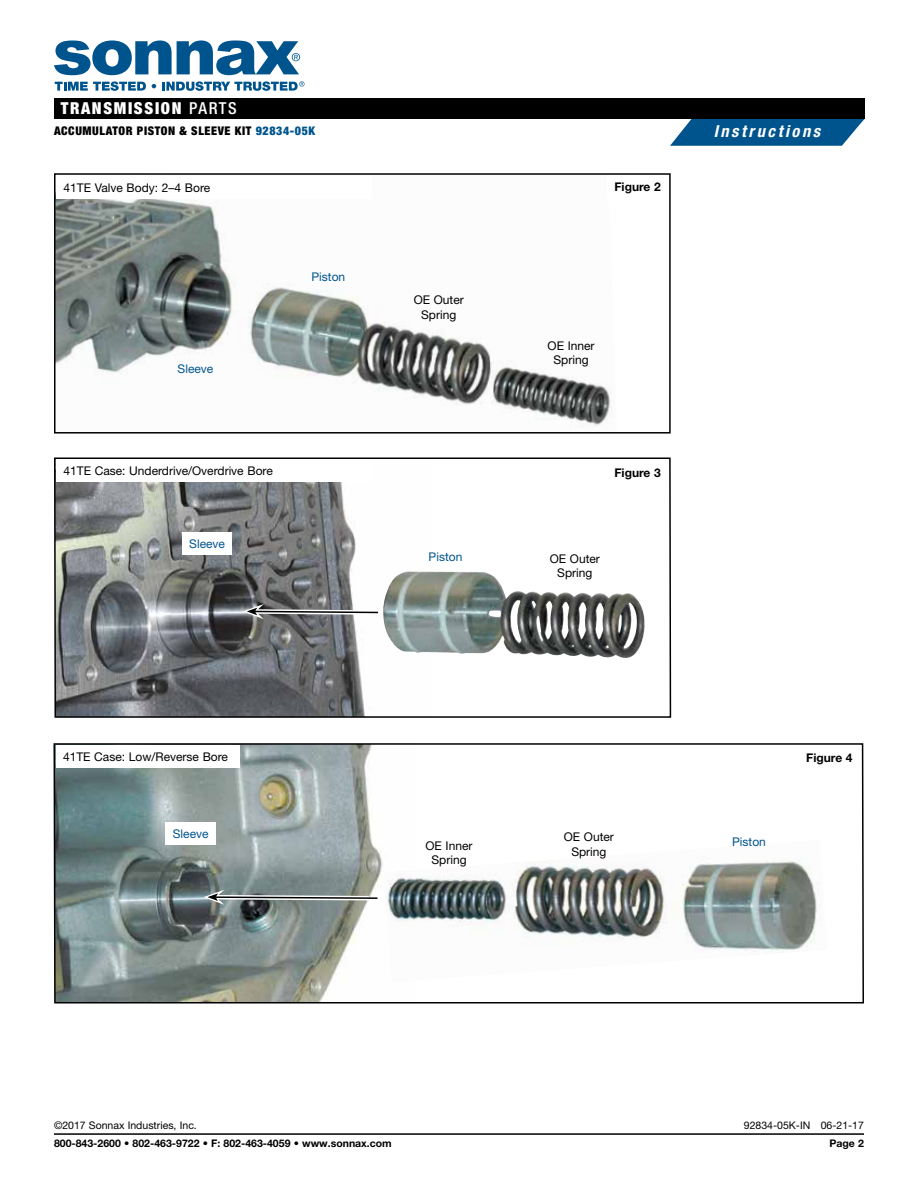
<style>
.page{position:relative;width:918px;height:1188px;background:#fff}
.page>*{position:absolute;margin:0;border:0;box-sizing:border-box;transform-origin:0 0}
.t1{font:900 condensed 16.5px "Helvetica Neue LT Std";letter-spacing:.1em;color:#fff}
.t2{font:italic 700 condensed 16.5px "Helvetica Neue LT Std";letter-spacing:.155em;color:#fff}
.t3{font:12px/14.4px "Helvetica Neue LT Std";color:#000;text-align:center}
.t4{font:12px "Helvetica Neue LT Std";color:#00548e}
.t5{font:900 condensed 12px "Helvetica Neue LT Std";letter-spacing:.05em;color:#000}
.t6{font:700 12px "Helvetica Neue LT Std";color:#000}
.t7{font:700 10.5px "Helvetica Neue LT Std";color:#000}
.t8{font:10.5px "Helvetica Neue LT Std";color:#000}
.s1{font-weight:500}
.s2{color:#00548e}
</style>
<div class="page">
<img style="left:57px;top:199px;width:556px;height:227px">
<div style="left:54px;top:173px;width:617px;height:261px;border:2px solid #000"></div>
<svg style="left:54px;top:457px;width:618px;height:261px"></svg>
<div style="left:608px;top:461px;width:60px;height:22px;background:#fff"></div>
<img style="left:380px;top:571px;width:271px;height:96px">
<svg style="left:243px;top:604px;width:137px;height:15px"></svg>
<div style="left:57px;top:460px;width:315px;height:22px;background:#fff"></div>
<div style="left:182px;top:533px;width:50px;height:22px;background:#fff"></div>
<svg style="left:53px;top:743px;width:811px;height:261px"></svg>
<div style="left:799px;top:747px;width:61px;height:22px;background:#fff"></div>
<svg style="left:204px;top:890px;width:175px;height:15px;background:#8b9391"></svg>
<div style="left:56px;top:746px;width:184px;height:22px;background:#fff"></div>
<div style="left:165px;top:823px;width:51px;height:22px;background:#fff"></div>
<img style="left:384px;top:840px;width:444px;height:142px">
<hr style="left:54px;top:1133px;width:810px;height:2px;background:#000">
<svg style="left:670px;top:119px;width:195px;height:27px;background:#1f699b"></svg>
<div style="left:54px;top:98px;width:811px;height:21px;background:#000"></div>
<svg style="left:55px;top:81px;width:91px;height:10px"></svg>
<svg style="left:152px;top:84px;width:4px;height:4px"></svg>
<svg style="left:162px;top:81px;width:142px;height:10px"></svg>
<svg style="left:54px;top:40px;width:246px;height:35px"></svg>
<h1 class="t1" style="left:61px;top:98px;width:178px">TRANSMISSION <span class="s1">PARTS</span></h1>
<p class="t5" style="left:54px;top:123px;width:263px">ACCUMULATOR PISTON &amp; SLEEVE KIT <span class="s2">92834-05K</span></p>
<h1 class="t2" style="left:714px;top:121px;width:108px">Instructions</h1>
<p class="t3" style="left:64px;top:180px;width:148px">41TE Valve Body: 2–4 Bore</p>
<p class="t4" style="left:178px;top:362px;width:37px">Sleeve</p>
<p class="t4" style="left:311px;top:270px;width:35px">Piston</p>
<p class="t3" style="left:414px;top:293px;width:52px">OE Outer<br>Spring</p>
<p class="t6" style="left:614px;top:179px;width:48px">Figure 2</p>
<p class="t3" style="left:548px;top:338px;width:49px">OE Inner<br>Spring</p>
<p class="t3" style="left:64px;top:464px;width:211px">41TE Case: Underdrive/Overdrive Bore</p>
<p class="t6" style="left:614px;top:465px;width:48px">Figure 3</p>
<p class="t4" style="left:189px;top:537px;width:37px">Sleeve</p>
<p class="t4" style="left:429px;top:549px;width:35px">Piston</p>
<p class="t3" style="left:550px;top:551px;width:52px">OE Outer<br>Spring</p>
<p class="t3" style="left:63px;top:749px;width:166px">41TE Case: Low/Reverse Bore</p>
<p class="t6" style="left:806px;top:751px;width:48px">Figure 4</p>
<p class="t4" style="left:173px;top:827px;width:37px">Sleeve</p>
<p class="t3" style="left:564px;top:830px;width:52px">OE Outer</p>
<p class="t3" style="left:426px;top:838px;width:49px">OE Inner<br>Spring</p>
<p class="t3" style="left:571px;top:844px;width:37px">Spring</p>
<p class="t4" style="left:732px;top:834px;width:35px">Piston</p>
<p class="t8" style="left:54px;top:1119px;width:144px">©2017 Sonnax Industries, Inc.</p>
<p class="t8" style="left:744px;top:1119px;width:122px">92834-05K-IN 06-21-17</p>
<p class="t7" style="left:54px;top:1137px;width:339px">800-843-2600 • 802-463-9722 • F: 802-463-4059 • www.sonnax.com</p>
<p class="t7" style="left:829px;top:1137px;width:36px">Page 2</p>
</div>
